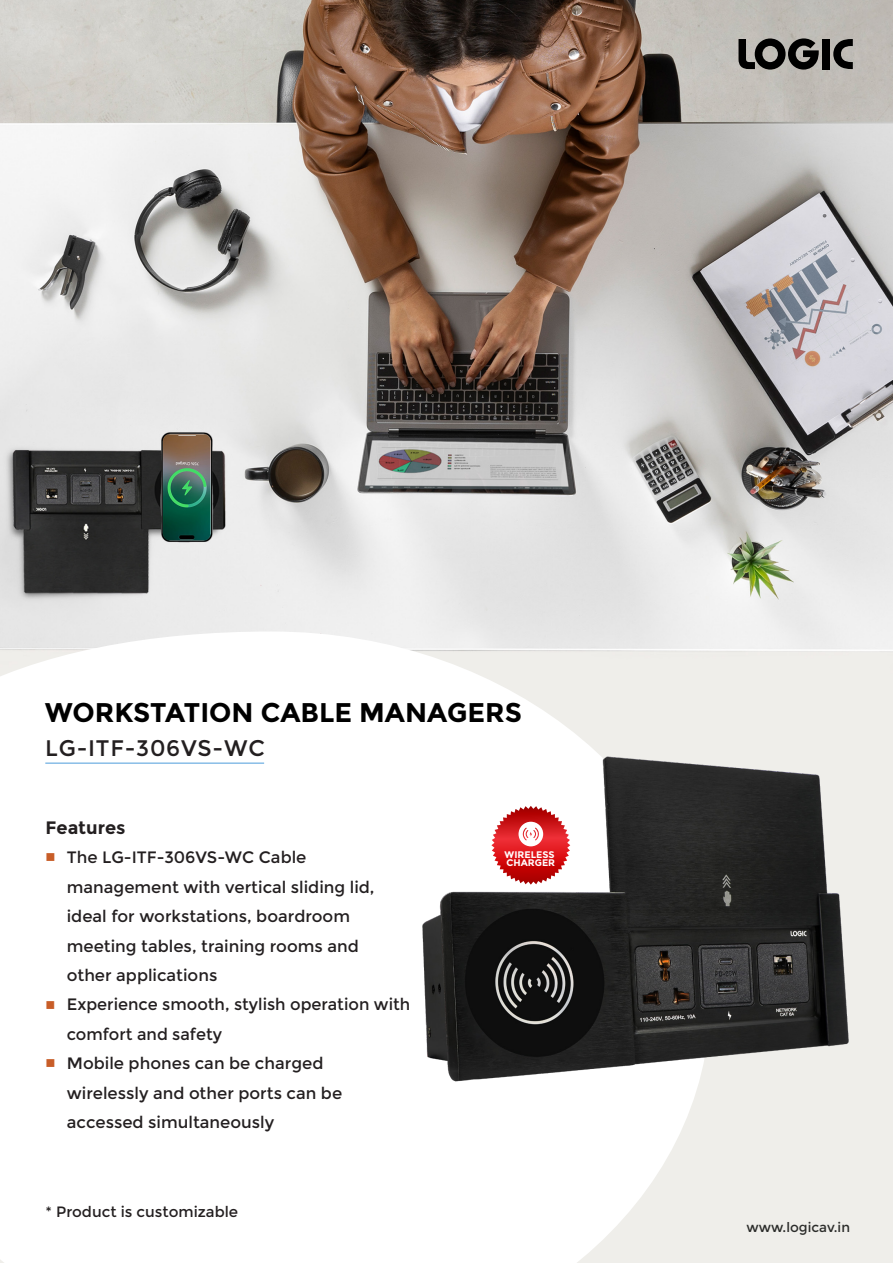
<style>
.page{position:relative;width:893px;height:1263px;background:#fff}
.page>*{position:absolute;margin:0;border:0;box-sizing:border-box;transform-origin:0 0}
.t1{font:700 27px "Montreal";color:#000}
.t2{font:22.5px "Montreal";letter-spacing:.035em;color:#231f20}
.t3{font:700 18px "Montreal";color:#231f20}
.t4{font:16.5px/29.5px "Montreal";color:#231f20}
.t5{font:15px "Montreal";color:#231f20}
.t6{font:13.5px "Montreal";color:#2b2c2a}
.t7{font:700 9.6px/8.4px "Montreal";color:#fff}
.s1{color:#c85d28}
</style>
<div class="page">
<img style="left:0;top:0;width:893px;height:1263px">
<svg style="left:0;top:631px;width:710px;height:632px"></svg>
<img style="left:416px;top:752px;width:440px;height:329px">
<svg style="left:738px;top:38px;width:81px;height:32px;background:#585654"></svg>
<div style="left:822px;top:39px;width:8px;height:30px;background:#000"></div>
<svg style="left:833px;top:39px;width:20px;height:30px"></svg>
<hr style="left:45px;top:762px;width:219px;height:2px;background:#88bde7">
<svg style="left:491px;top:806px;width:79px;height:79px"></svg>
<h1 class="t1" style="left:45px;top:696px;width:478px">WORKSTATION CABLE MANAGERS</h1>
<h2 class="t2" style="left:45px;top:735px;width:221px">LG-ITF-306VS-WC</h2>
<p class="t3" style="left:46px;top:817px;width:82px">Features</p>
<p class="t4" style="left:67px;top:842px;width:309px;text-indent:-21px"><span class="s1">■</span> The LG-ITF-306VS-WC Cable management with vertical sliding lid, ideal for workstations, boardroom meeting tables, training rooms and other applications</p>
<p class="t4" style="left:67px;top:990px;width:345px;text-indent:-21px"><span class="s1">■</span> Experience smooth, stylish operation with comfort and safety</p>
<p class="t4" style="left:67px;top:1049px;width:277px;text-indent:-21px"><span class="s1">■</span> Mobile phones can be charged wirelessly and other ports can be accessed simultaneously</p>
<p class="t5" style="left:46px;top:1203px;width:194px">* Product is customizable</p>
<p class="t7" style="left:505px;top:850px;width:52px">WIRELESS<br>CHARGER</p>
<p class="t6" style="left:746px;top:1219px;width:105px">www.logicav.in</p>
</div>
